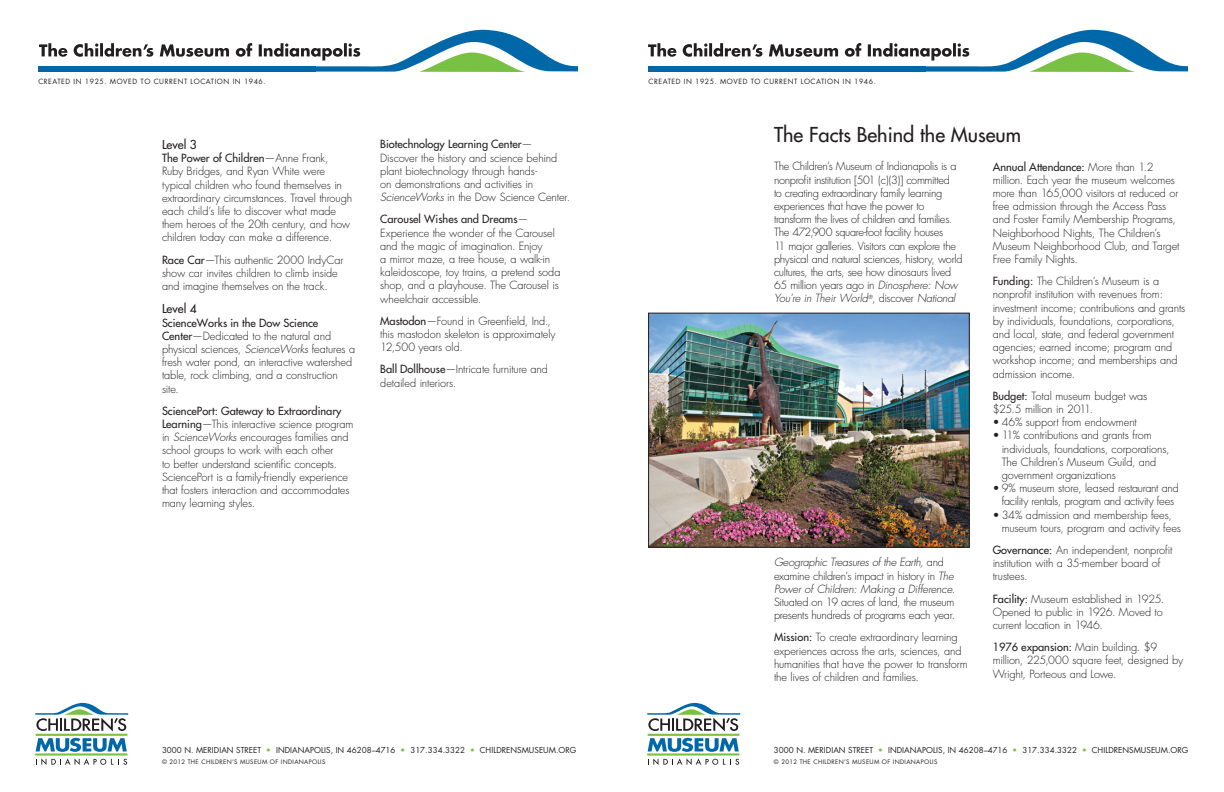
<style>
.page{position:relative;width:1224px;height:792px;background:#fff}
.page>*{position:absolute;margin:0;border:0;box-sizing:border-box;transform-origin:0 0}
.t1{font:20px "Futura";color:#231f20}
.subsection_title{font:12px "Futura";color:#231f20}
.Body{font:300 11px/13.2px "Futura";letter-spacing:-.015em;color:#231f20}
.t2{font:8px "Futura";letter-spacing:.005em;color:#231f20}
.t3{font:7px "Futura";letter-spacing:.08em;color:#231f20}
.t4{font:6px "Futura";letter-spacing:.06em;color:#231f20}
.s1{font-weight:400}
.s2{font-style:italic}
.s3{color:#79c142}
</style>
<div class="page">
<div style="left:38px;top:67px;width:278px;height:5px;background:#0068a9"></div>
<svg style="left:648px;top:29px;width:540px;height:43px"></svg>
<svg style="left:39px;top:29px;width:539px;height:43px"></svg>
<img style="left:650px;top:315px;width:318px;height:230px">
<div style="left:648px;top:313px;width:322px;height:234px;border:1px solid #231f20"></div>
<svg style="left:648px;top:758px;width:91px;height:7px"></svg>
<svg style="left:648px;top:738px;width:91px;height:14px"></svg>
<svg style="left:647px;top:703px;width:93px;height:28px"></svg>
<hr style="left:648px;top:734px;width:91px;height:2px;background:#79c142">
<hr style="left:647px;top:753px;width:92px;height:3px;background:#79c142">
<svg style="left:36px;top:758px;width:91px;height:7px"></svg>
<svg style="left:36px;top:738px;width:91px;height:14px"></svg>
<svg style="left:35px;top:703px;width:93px;height:28px"></svg>
<hr style="left:36px;top:734px;width:91px;height:2px;background:#79c142">
<hr style="left:35px;top:753px;width:92px;height:3px;background:#79c142">
<p class="t3" style="left:38px;top:76px;width:229px">CREATED IN 1925. MOVED TO CURRENT LOCATION IN 1946.</p>
<p class="t3" style="left:649px;top:76px;width:229px">CREATED IN 1925. MOVED TO CURRENT LOCATION IN 1946.</p>
<p class="subsection_title" style="left:162px;top:137px;width:36px">Level 3</p>
<p class="Body" style="left:162px;top:152px;width:192px"><span class="s1">The Power of Children</span>—Anne Frank, Ruby Bridges, and Ryan White were typical children who found themselves in extraordinary circumstances. Travel through each child’s life to discover what made them heroes of the 20th century, and how children today can make a difference.</p>
<p class="Body" style="left:162px;top:253px;width:183px"><span class="s1">Race Car</span>—This authentic 2000 IndyCar show car invites children to climb inside and imagine themselves on the track.</p>
<p class="subsection_title" style="left:162px;top:302px;width:36px">Level 4</p>
<p class="Body" style="left:162px;top:316px;width:195px"><span class="s1">ScienceWorks in the Dow Science Center</span>—Dedicated to the natural and physical sciences, <span class="s2">ScienceWorks</span> features a fresh water pond, an interactive watershed table, rock climbing, and a construction site.</p>
<p class="Body" style="left:162px;top:405px;width:193px"><span class="s1">SciencePort: Gateway to Extraordinary Learning</span>—This interactive science program in <span class="s2">ScienceWorks</span> encourages families and school groups to work with each other<br>to better understand scientific concepts.<br>SciencePort is a family-friendly experience that fosters interaction and accommodates many learning styles.</p>
<p class="Body" style="left:380px;top:138px;width:191px"><span class="s1">Biotechnology Learning Center</span>— Discover the history and science behind plant biotechnology through hands-<br>on demonstrations and activities in <span class="s2">ScienceWorks</span> in the Dow Science Center.</p>
<p class="Body" style="left:380px;top:213px;width:182px"><span class="s1">Carousel Wishes and Dreams</span>— Experience the wonder of the Carousel and the magic of imagination. Enjoy<br>a mirror maze, a tree house, a walk-in kaleidoscope, toy trains, a pretend soda shop, and a playhouse. The Carousel is wheelchair accessible.</p>
<p class="Body" style="left:380px;top:314px;width:177px"><span class="s1">Mastodon</span>—Found in Greenfield, Ind., this mastodon skeleton is approximately<br>12,500 years old.</p>
<p class="Body" style="left:380px;top:363px;width:169px"><span class="s1">Ball Dollhouse</span>—Intricate furniture and detailed interiors.</p>
<p class="t2" style="left:162px;top:745px;width:416px">3000 N. MERIDIAN STREET <span class="s3">•</span> INDIANAPOLIS, IN 46208–4716 <span class="s3">•</span> 317.334.3322 <span class="s3">•</span> CHILDRENSMUSEUM.ORG</p>
<p class="t4" style="left:162px;top:758px;width:165px">© 2012 THE CHILDREN’S MUSEUM OF INDIANAPOLIS</p>
<p class="t1" style="left:774px;top:122px;width:249px">The Facts Behind the Museum</p>
<p class="Body" style="left:774px;top:160px;width:190px">The Children’s Museum of Indianapolis is a nonprofit institution [501 (c)(3)] committed<br>to creating extraordinary family learning experiences that have the power to transform the lives of children and families.<br>The 472,900 square-foot facility houses<br>11 major galleries. Visitors can explore the physical and natural sciences, history, world cultures, the arts, see how dinosaurs lived 65 million years ago in <span class="s2">Dinosphere: Now You’re in Their World</span><sup>®</sup>, discover <span class="s2">National</span></p>
<p class="Body" style="left:774px;top:556px;width:183px"><span class="s2">Geographic Treasures of the Earth,</span> and examine children’s impact in history in <span class="s2">The Power of Children: Making a Difference</span>.<br>Situated on 19 acres of land, the museum presents hundreds of programs each year.</p>
<p class="Body" style="left:774px;top:631px;width:195px"><span class="s1">Mission:</span> To create extraordinary learning experiences across the arts, sciences, and humanities that have the power to transform the lives of children and families.</p>
<p class="Body" style="left:993px;top:160px;width:188px"><span class="s1">Annual Attendance:</span> More than 1.2 million. Each year the museum welcomes more than 165,000 visitors at reduced or free admission through the Access Pass and Foster Family Membership Programs, Neighborhood Nights, The Children’s Museum Neighborhood Club, and Target Free Family Nights.</p>
<p class="Body" style="left:993px;top:275px;width:194px"><span class="s1">Funding:</span> The Children’s Museum is a nonprofit institution with revenues from: investment income; contributions and grants by individuals, foundations, corporations, and local, state, and federal government agencies; earned income; program and workshop income; and memberships and admission income.</p>
<p class="Body" style="left:993px;top:390px;width:156px"><span class="s1">Budget:</span> Total museum budget was $25.5 million in 2011.</p>
<p class="Body" style="left:993px;top:416px;width:146px">• 46% support from endowment</p>
<p class="Body" style="left:1002px;top:429px;width:169px;text-indent:-9px">• 11% contributions and grants from individuals, foundations, corporations, The Children’s Museum Guild, and government organizations</p>
<p class="Body" style="left:993px;top:482px;width:188px;text-align:center">• 9% museum store, leased restaurant and facility rentals, program and activity fees</p>
<p class="Body" style="left:1002px;top:508px;width:181px;text-indent:-9px">• 34% admission and membership fees, museum tours, program and activity fees</p>
<p class="Body" style="left:993px;top:544px;width:181px"><span class="s1">Governance:</span> An independent, nonprofit institution with a 35-member board of trustees.</p>
<p class="Body" style="left:993px;top:592px;width:173px"><span class="s1">Facility:</span> Museum established in 1925.<br>Opened to public in 1926. Moved to current location in 1946.</p>
<p class="Body" style="left:993px;top:641px;width:192px"><span class="s1">1976 expansion:</span> Main building. $9 million, 225,000 square feet, designed by<br>Wright, Porteous and Lowe.</p>
<p class="t2" style="left:774px;top:745px;width:416px">3000 N. MERIDIAN STREET <span class="s3">•</span> INDIANAPOLIS, IN 46208–4716 <span class="s3">•</span> 317.334.3322 <span class="s3">•</span> CHILDRENSMUSEUM.ORG</p>
<p class="t4" style="left:774px;top:758px;width:165px">© 2012 THE CHILDREN’S MUSEUM OF INDIANAPOLIS</p>
</div>
